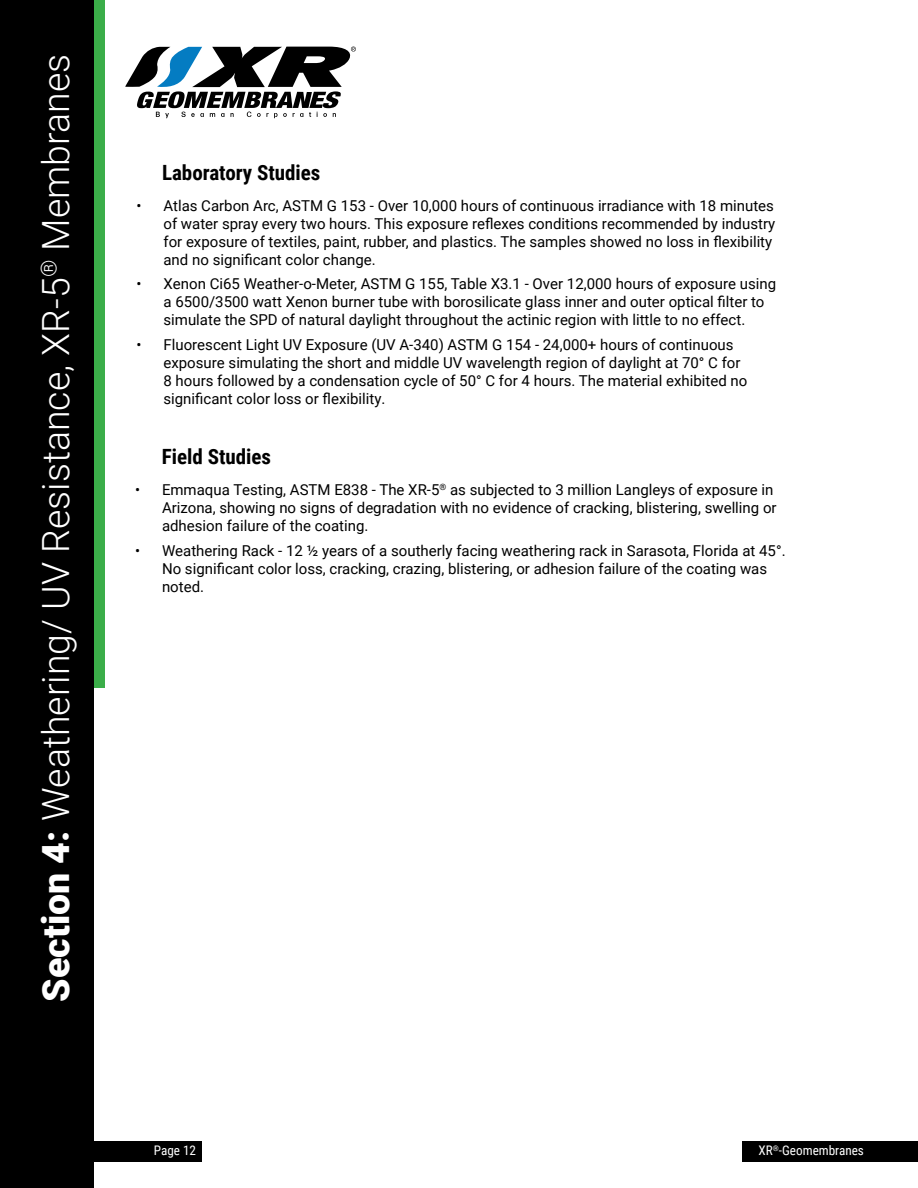
<style>
.page{position:relative;width:918px;height:1188px;background:#fff}
.page>*{position:absolute;margin:0;border:0;box-sizing:border-box;transform-origin:0 0}
.t1{font:300 37.5px "Roboto";color:#fff}
.t2{font:700 21px "Roboto Condensed";color:#000}
.t3{font:15px/18px "Roboto";color:#000}
.t4{font:13.2px "Roboto Condensed";color:#fff}
.s1{font-weight:900}
</style>
<div class="page">
<div style="left:0;top:0;width:94px;height:1188px;background:#000"></div>
<div style="left:94px;top:0;width:11px;height:688px;background:#3bae49"></div>
<div style="left:94px;top:1141px;width:108px;height:20px;background:#000"></div>
<div style="left:742px;top:1141px;width:176px;height:20px;background:#000"></div>
<svg style="left:125px;top:46px;width:231px;height:72px"></svg>
<h1 class="t1" style="left:29px;top:1002px;width:949px;rotate:-90deg"><span class="s1">Section 4:</span> Weathering/ UV Resistance, XR-5<sup>®</sup> Membranes</h1>
<h2 class="t2" style="left:162px;top:157px;width:160px">Laboratory Studies</h2>
<p class="t3" style="left:164px;top:196px;width:613px;text-indent:-27px">• Atlas Carbon Arc, ASTM G 153 - Over 10,000 hours of continuous irradiance with 18 minutes of water spray every two hours. This exposure reflexes conditions recommended by industry for exposure of textiles, paint, rubber, and plastics. The samples showed no loss in flexibility and no significant color change.</p>
<p class="t3" style="left:164px;top:274px;width:614px;text-indent:-27px">• Xenon Ci65 Weather-o-Meter, ASTM G 155, Table X3.1 - Over 12,000 hours of exposure using a 6500/3500 watt Xenon burner tube with borosilicate glass inner and outer optical filter to simulate the SPD of natural daylight throughout the actinic region with little to no effect.</p>
<p class="t3" style="left:164px;top:335px;width:585px;text-indent:-27px">• Fluorescent Light UV Exposure (UV A-340) ASTM G 154 - 24,000+ hours of continuous exposure simulating the short and middle UV wavelength region of daylight at 70° C for 8 hours followed by a condensation cycle of 50° C for 4 hours. The material exhibited no significant color loss or flexibility.</p>
<h2 class="t2" style="left:162px;top:442px;width:111px">Field Studies</h2>
<p class="t3" style="left:162px;top:480px;width:616px;text-indent:-27px">• Emmaqua Testing, ASTM E838 - The XR-5<sup>®</sup> as subjected to 3 million Langleys of exposure in<br>Arizona, showing no signs of degradation with no evidence of cracking, blistering, swelling or adhesion failure of the coating.</p>
<p class="t3" style="left:162px;top:541px;width:625px;text-indent:-27px">• Weathering Rack - 12 ½ years of a southerly facing weathering rack in Sarasota, Florida at 45°.<br>No significant color loss, cracking, crazing, blistering, or adhesion failure of the coating was noted.</p>
<p class="t4" style="left:154px;top:1141px;width:44px">Page 12</p>
<p class="t4" style="left:759px;top:1141px;width:107px">XR<sup>®</sup>-Geomembranes</p>
</div>
